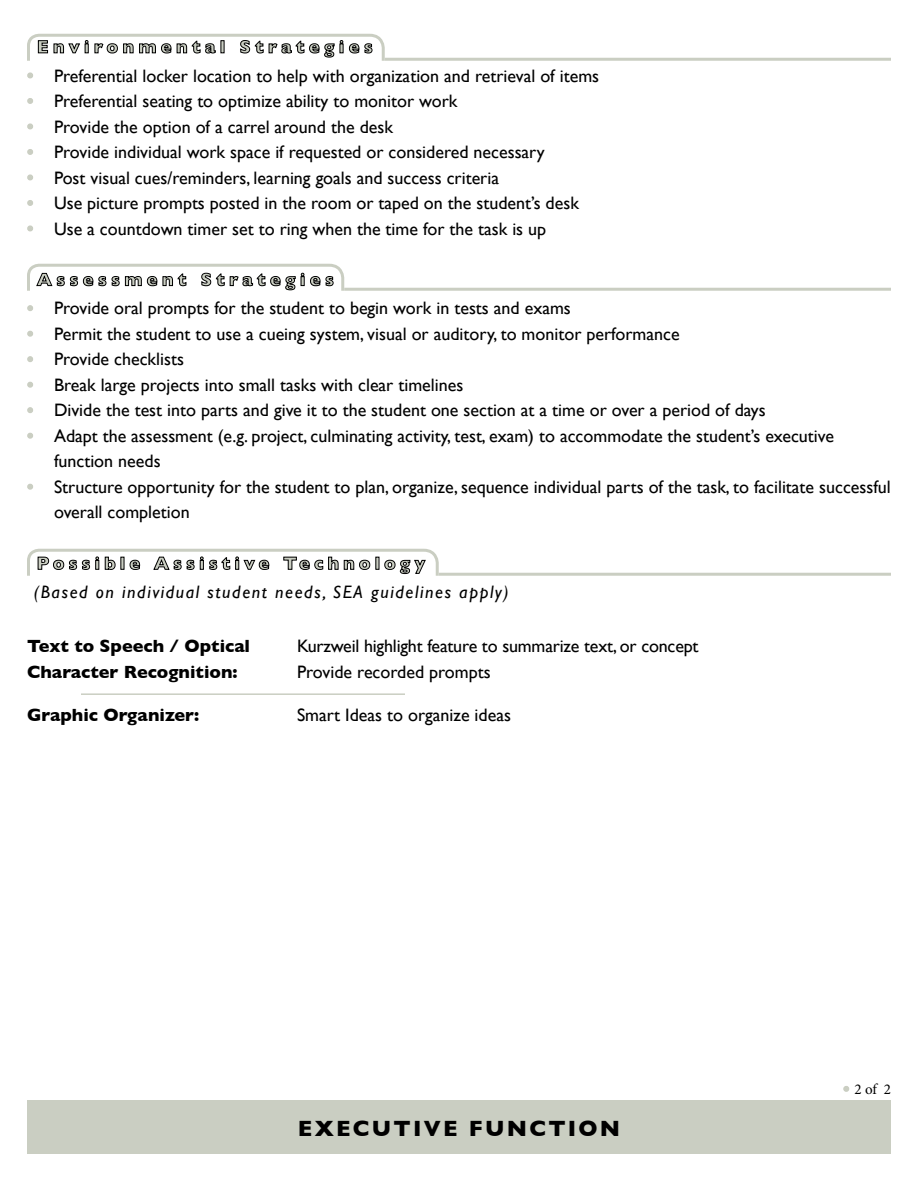
<style>
.page{position:relative;width:918px;height:1188px;background:#fff}
.page>*{position:absolute;margin:0;border:0;box-sizing:border-box;transform-origin:0 0}
.t1{font:700 22.5px "Gill Sans";letter-spacing:.1em;color:#000}
.BODY_TEXT{font:18px/25.5px "Gill Sans";color:#000}
.t2{font:700 18px "Gill Sans";letter-spacing:.25em;color:#cacec2}
.BODY_TEXT-2{font:700 18px "Gill Sans";color:#000}
.t3{font:italic 18px "Gill Sans";letter-spacing:.09em;color:#000}
.t4{font:15px "Minion Pro";color:#000}
.s1{color:#cacec2}
.s2{font-family:"Gill Sans";font-size:18px;color:#cacec2}
</style>
<div class="page">
<div style="left:27px;top:1100px;width:864px;height:54px;background:#cacec2"></div>
<svg style="left:27px;top:72px;width:6px;height:7px"></svg>
<svg style="left:27px;top:98px;width:6px;height:6px"></svg>
<svg style="left:27px;top:123px;width:6px;height:7px"></svg>
<svg style="left:27px;top:149px;width:6px;height:6px"></svg>
<svg style="left:27px;top:174px;width:6px;height:7px"></svg>
<svg style="left:27px;top:200px;width:6px;height:6px"></svg>
<svg style="left:27px;top:225px;width:6px;height:7px"></svg>
<svg style="left:27px;top:305px;width:6px;height:6px"></svg>
<svg style="left:27px;top:330px;width:6px;height:7px"></svg>
<svg style="left:27px;top:356px;width:6px;height:6px"></svg>
<svg style="left:27px;top:381px;width:6px;height:7px"></svg>
<svg style="left:27px;top:407px;width:6px;height:6px"></svg>
<svg style="left:27px;top:432px;width:6px;height:7px"></svg>
<svg style="left:27px;top:483px;width:6px;height:7px"></svg>
<svg style="left:27px;top:33px;width:359px;height:28px"></svg>
<hr style="left:385px;top:58px;width:506px;height:3px;background:#cacec2">
<svg style="left:27px;top:263px;width:319px;height:28px"></svg>
<hr style="left:344px;top:288px;width:547px;height:3px;background:#cacec2">
<svg style="left:27px;top:548px;width:413px;height:28px"></svg>
<hr style="left:439px;top:573px;width:452px;height:3px;background:#cacec2">
<hr style="left:81px;top:693px;width:324px;height:2px;background:#cacec2">
<svg style="left:843px;top:1086px;width:7px;height:6px"></svg>
<p class="t2" style="left:37px;top:32px;width:337px">Environmental Strategies</p>
<p class="BODY_TEXT" style="left:27px;top:63px;width:574px"><span class="s1">•</span> Preferential locker location to help with organization and retrieval of items</p>
<p class="BODY_TEXT" style="left:27px;top:88px;width:432px"><span class="s1">•</span> Preferential seating to optimize ability to monitor work</p>
<p class="BODY_TEXT" style="left:27px;top:114px;width:368px"><span class="s1">•</span> Provide the option of a carrel around the desk</p>
<p class="BODY_TEXT" style="left:27px;top:139px;width:519px"><span class="s1">•</span> Provide individual work space if requested or considered necessary</p>
<p class="BODY_TEXT" style="left:27px;top:165px;width:474px"><span class="s1">•</span> Post visual cues/reminders, learning goals and success criteria</p>
<p class="BODY_TEXT" style="left:27px;top:190px;width:553px"><span class="s1">•</span> Use picture prompts posted in the room or taped on the student’s desk</p>
<p class="BODY_TEXT" style="left:27px;top:216px;width:521px"><span class="s1">•</span> Use a countdown timer set to ring when the time for the task is up</p>
<p class="t2" style="left:37px;top:265px;width:298px">Assessment Strategies</p>
<p class="BODY_TEXT" style="left:27px;top:295px;width:545px"><span class="s1">•</span> Provide oral prompts for the student to begin work in tests and exams</p>
<p class="BODY_TEXT" style="left:27px;top:321px;width:654px"><span class="s1">•</span> Permit the student to use a cueing system, visual or auditory, to monitor performance</p>
<p class="BODY_TEXT" style="left:27px;top:346px;width:158px"><span class="s1">•</span> Provide checklists</p>
<p class="BODY_TEXT" style="left:27px;top:372px;width:438px"><span class="s1">•</span> Break large projects into small tasks with clear timelines</p>
<p class="BODY_TEXT" style="left:27px;top:397px;width:740px"><span class="s1">•</span> Divide the test into parts and give it to the student one section at a time or over a period of days</p>
<p class="BODY_TEXT" style="left:54px;top:423px;width:782px;text-indent:-27px"><span class="s1">•</span> Adapt the assessment (e.g. project, culminating activity, test, exam) to accommodate the student’s executive function needs</p>
<p class="BODY_TEXT" style="left:54px;top:474px;width:838px;text-indent:-27px"><span class="s1">•</span> Structure opportunity for the student to plan, organize, sequence individual parts of the task, to facilitate successful overall completion</p>
<p class="t2" style="left:37px;top:549px;width:390px">Possible Assistive Technology</p>
<p class="t3" style="left:34px;top:582px;width:476px">(Based on individual student needs, SEA guidelines apply)</p>
<p class="BODY_TEXT-2" style="left:27px;top:632px;width:225px">Text to Speech / Optical</p>
<p class="BODY_TEXT" style="left:297px;top:633px;width:403px">Kurzweil highlight feature to summarize text, or concept</p>
<p class="BODY_TEXT-2" style="left:27px;top:657px;width:212px">Character Recognition:</p>
<p class="BODY_TEXT" style="left:297px;top:659px;width:195px">Provide recorded prompts</p>
<p class="BODY_TEXT-2" style="left:27px;top:701px;width:174px">Graphic Organizer:</p>
<p class="BODY_TEXT" style="left:297px;top:702px;width:216px">Smart Ideas to organize ideas</p>
<p class="t1" style="left:298px;top:1110px;width:324px">EXECUTIVE FUNCTION</p>
<p class="t4" style="left:843px;top:1079px;width:49px"><span class="s2">•</span> 2 of 2</p>
</div>
